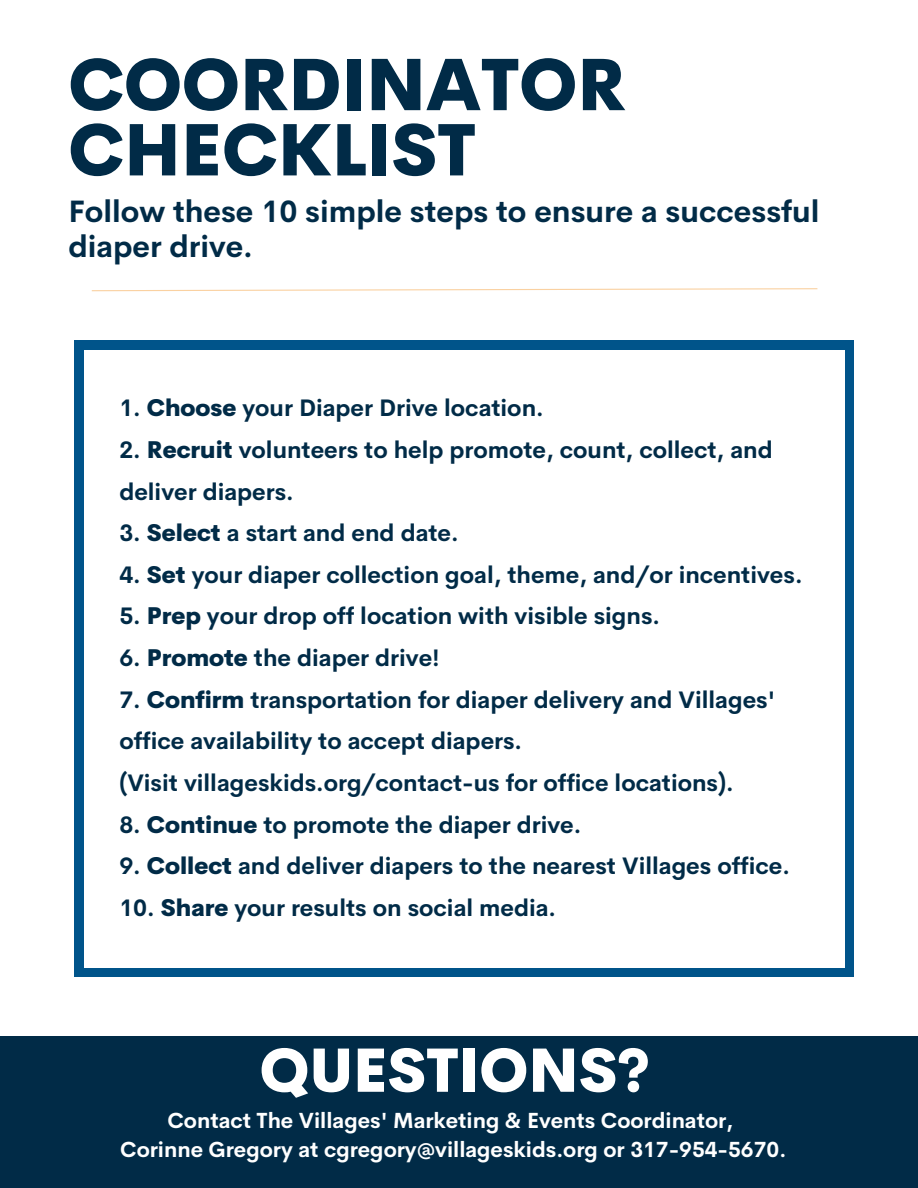
<style>
.page{position:relative;width:918px;height:1188px;background:#fff}
.page>*{position:absolute;margin:0;border:0;box-sizing:border-box;transform-origin:0 0}
.t1{font:800 71.4px/65.2px "Cerebri Sans";color:#012b47}
.t2{font:800 60.15px "Cerebri Sans";color:#fff}
.t3{font:700 30.3px/34.8px "Cerebri Sans";color:#012b47}
.t4{font:700 23.4px/41.7px "Cerebri Sans";color:#012b47}
.t5{font:700 21.45px/29.5px "Cerebri Sans";color:#fff;text-align:center}
.s1{font-weight:800}
</style>
<div class="page">
<svg style="left:91px;top:288px;width:727px;height:4px"></svg>
<div style="left:75px;top:340px;width:779px;height:637px;background:#00548a"></div>
<div style="left:84px;top:350px;width:761px;height:617px;background:#fff"></div>
<div style="left:0;top:1036px;width:918px;height:152px;background:#012b47"></div>
<h1 class="t1" style="left:68px;top:53px;width:559px">COORDINATOR<br>CHECKLIST</h1>
<p class="t3" style="left:68px;top:194px;width:753px">Follow these 10 simple steps to ensure a successful diaper drive.</p>
<p class="t4" style="left:119px;top:387px;width:426px">1. <span class="s1">Choose</span> your Diaper Drive location.</p>
<p class="t4" style="left:119px;top:429px;width:655px">2. <span class="s1">Recruit</span> volunteers to help promote, count, collect, and deliver diapers.</p>
<p class="t4" style="left:119px;top:512px;width:341px">3. <span class="s1">Select</span> a start and end date.</p>
<p class="t4" style="left:119px;top:554px;width:685px">4. <span class="s1">Set</span> your diaper collection goal, theme, and/or incentives.</p>
<p class="t4" style="left:119px;top:595px;width:542px">5. <span class="s1">Prep</span> your drop off location with visible signs.</p>
<p class="t4" style="left:119px;top:637px;width:322px">6. <span class="s1">Promote</span> the diaper drive!</p>
<p class="t4" style="left:119px;top:679px;width:657px">7. <span class="s1">Confirm</span> transportation for diaper delivery and Villages' office availability to accept diapers.<br>(Visit villageskids.org/contact-us for office locations).</p>
<p class="t4" style="left:119px;top:804px;width:463px">8. <span class="s1">Continue</span> to promote the diaper drive.</p>
<p class="t4" style="left:119px;top:845px;width:672px">9. <span class="s1">Collect</span> and deliver diapers to the nearest Villages office.</p>
<p class="t4" style="left:119px;top:887px;width:438px">10. <span class="s1">Share</span> your results on social media.</p>
<h2 class="t2" style="left:260px;top:1032px;width:391px">QUESTIONS?</h2>
<p class="t5" style="left:120px;top:1105px;width:667px">Contact The Villages' Marketing &amp; Events Coordinator,<br>Corinne Gregory at cgregory@villageskids.org or 317-954-5670.</p>
</div>
